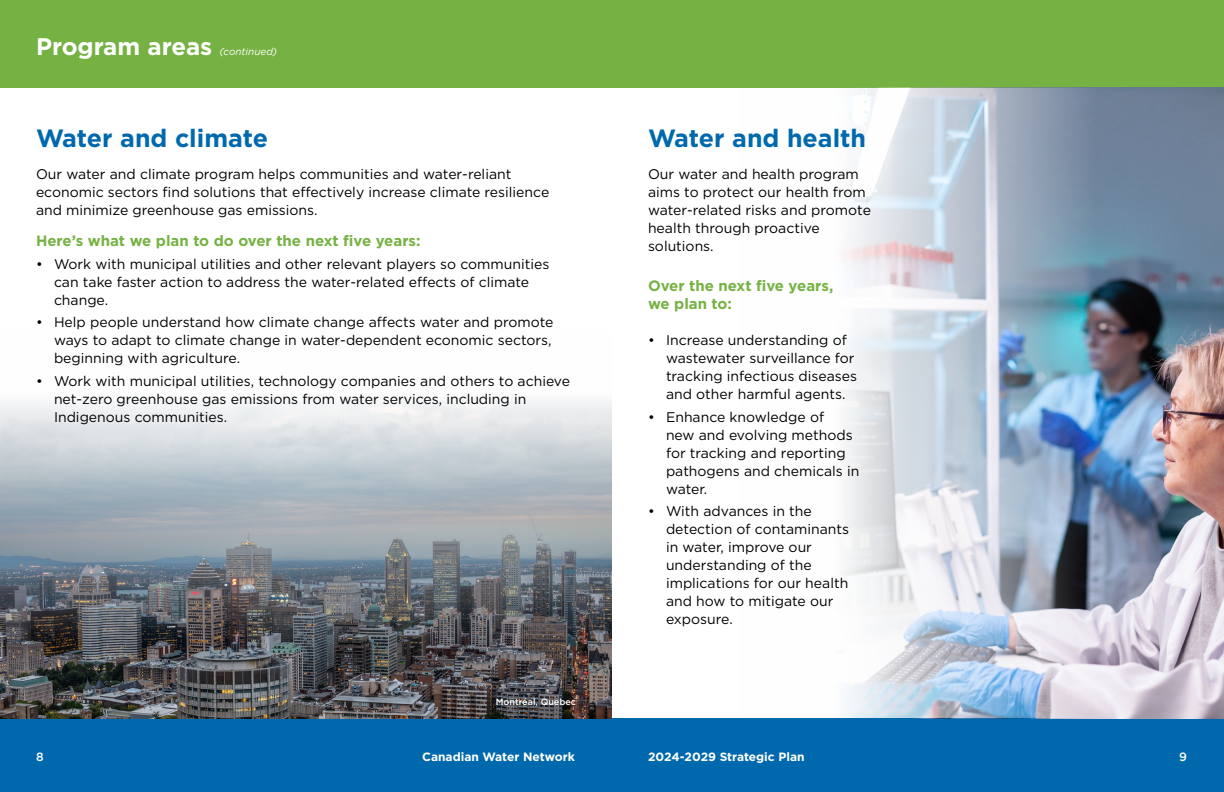
<style>
.page{position:relative;width:1224px;height:792px;background:#fff}
.page>*{position:absolute;margin:0;border:0;box-sizing:border-box;transform-origin:0 0}
.t1{font:700 25px "Gotham";color:#0069ad}
.t2{font:700 24px "Gotham";color:#fff}
.t3{font:700 15px/18px "Gotham";color:#76b243}
.t4{font:14px/18px "Gotham";color:#000}
.t5{font:700 12px "Gotham";color:#fff}
.t6{font:500 12px "Gotham";color:#fff}
.t7{font:italic 10px "Gotham";color:#fff}
.t8{font:500 9px "Gotham";color:#fff}
</style>
<div class="page">
<div style="left:0;top:718px;width:612px;height:74px;background:#0069ad"></div>
<div style="left:612px;top:718px;width:612px;height:74px;background:#0069ad"></div>
<div style="left:0;top:0;width:612px;height:88px;background:#76b243"></div>
<div style="left:612px;top:0;width:612px;height:88px;background:#76b243"></div>
<img style="left:0;top:401px;width:612px;height:317px">
<img style="left:843px;top:87px;width:381px;height:631px">
<h2 class="t2" style="left:36px;top:31px;width:178px">Program areas</h2>
<p class="t7" style="left:220px;top:45px;width:59px">(continued)</p>
<h1 class="t1" style="left:36px;top:122px;width:234px">Water and climate</h1>
<p class="t4" style="left:36px;top:165px;width:515px">Our water and climate program helps communities and water-reliant economic sectors find solutions that effectively increase climate resilience and minimize greenhouse gas emissions.</p>
<p class="t3" style="left:36px;top:232px;width:386px">Here’s what we plan to do over the next five years:</p>
<p class="t4" style="left:54px;top:255px;width:497px;text-indent:-18px">• Work with municipal utilities and other relevant players so communities can take faster action to address the water-related effects of climate change.</p>
<p class="t4" style="left:54px;top:313px;width:501px;text-indent:-18px">• Help people understand how climate change affects water and promote ways to adapt to climate change in water-dependent economic sectors, beginning with agriculture.</p>
<p class="t4" style="left:54px;top:372px;width:518px;text-indent:-18px">• Work with municipal utilities, technology companies and others to achieve net-zero greenhouse gas emissions from water services, including in<br>Indigenous communities.</p>
<p class="t8" style="left:496px;top:696px;width:82px">Montréal, Quebec</p>
<h1 class="t1" style="left:648px;top:122px;width:220px">Water and health</h1>
<p class="t4" style="left:648px;top:165px;width:225px">Our water and health program aims to protect our health from water-related risks and promote health through proactive solutions.</p>
<p class="t3" style="left:648px;top:277px;width:187px">Over the next five years, we plan to:</p>
<p class="t4" style="left:666px;top:331px;width:193px;text-indent:-18px">• Increase understanding of wastewater surveillance for tracking infectious diseases and other harmful agents.</p>
<p class="t4" style="left:666px;top:408px;width:195px;text-indent:-18px">• Enhance knowledge of<br>new and evolving methods for tracking and reporting pathogens and chemicals in water.</p>
<p class="t4" style="left:666px;top:502px;width:185px;text-indent:-18px">• With advances in the detection of contaminants in water, improve our understanding of the implications for our health and how to mitigate our exposure.</p>
<p class="t6" style="left:36px;top:749px;width:9px">8</p>
<p class="t5" style="left:422px;top:749px;width:154px">Canadian Water Network</p>
<p class="t5" style="left:648px;top:749px;width:158px">2024-2029 Strategic Plan</p>
<p class="t6" style="left:1179px;top:749px;width:9px">9</p>
</div>
